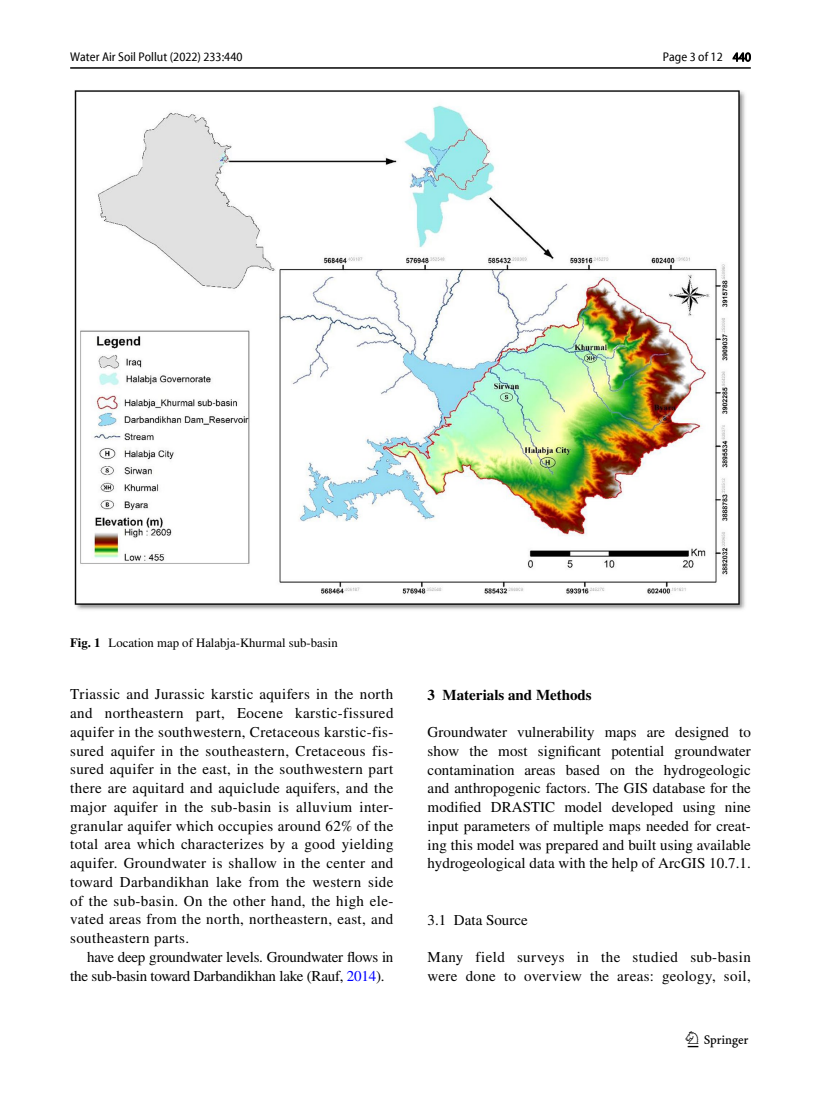
<style>
.page{position:relative;width:821px;height:1106px;background:#fff}
.page>*{position:absolute;margin:0;border:0;box-sizing:border-box;transform-origin:0 0}
.t1{font:22.5px "Springnew Regular 3";color:#000}
.t2{font:15px/18.8px "STIX";letter-spacing:.005em;color:#000;text-align:justify}
.t3{font:15px/18.8px "STIX";letter-spacing:-.015em;color:#000}
.t4{font:15px/18.8px "STIX";letter-spacing:.025em;color:#000}
.t5{font:700 15px "STIX";color:#000}
.t6{font:semi-condensed 12.75px "Myriad Pro Unic";color:#000}
.t7{font:12.75px "STIX";color:#000}
.s1{font-weight:700}
.s2{color:#00f}
</style>
<div class="page">
<hr style="left:70px;top:67px;width:680px;height:2px;background:#000">
<img style="left:74px;top:90px;width:671px;height:520px">
<p class="t6" style="left:70px;top:52px;width:174px">Water Air Soil Pollut (2022) 233:440</p>
<p class="t6" style="left:663px;top:52px;width:90px">Page 3 of 12 440</p>
<p class="t7" style="left:70px;top:633px;width:269px"><span class="s1">Fig. 1</span> Location map of Halabja-Khurmal sub-basin</p>
<p class="t2" style="left:70px;top:686px;width:325px">Triassic and Jurassic karstic aquifers in the north and northeastern part, Eocene karstic-fissured aquifer in the southwestern, Cretaceous karstic-fis&shy;sured aquifer in the southeastern, Cretaceous fis&shy;sured aquifer in the east, in the southwestern part there are aquitard and aquiclude aquifers, and the major aquifer in the sub-basin is alluvium inter&shy;granular aquifer which occupies around 62% of the total area which characterizes by a good yielding aquifer. Groundwater is shallow in the center and toward Darbandikhan lake from the western side of the sub-basin. On the other hand, the high ele&shy;vated areas from the north, northeastern, east, and southeastern parts.</p>
<p class="t3" style="left:70px;top:948px;width:325px;text-indent:17px">have deep groundwater levels. Groundwater flows in the sub-basin toward Darbandikhan lake (Rauf, <span class="s2">2014</span>).</p>
<p class="t5" style="left:427px;top:685px;width:166px">3 Materials and Methods</p>
<p class="t2" style="left:427px;top:723px;width:325px">Groundwater vulnerability maps are designed to show the most significant potential groundwater contamination areas based on the hydrogeologic and anthropogenic factors. The GIS database for the modified DRASTIC model developed using nine input parameters of multiple maps needed for creat&shy;ing this model was prepared and built using available hydrogeological data with the help of ArcGIS 10.7.1.</p>
<p class="t2" style="left:427px;top:911px;width:102px">3.1 Data Source</p>
<p class="t4" style="left:427px;top:948px;width:325px">Many field surveys in the studied sub-basin were done to overview the areas: geology, soil,</p>
<h1 class="t1" style="left:687px;top:1031px;width:62px">1 3</h1>
</div>
